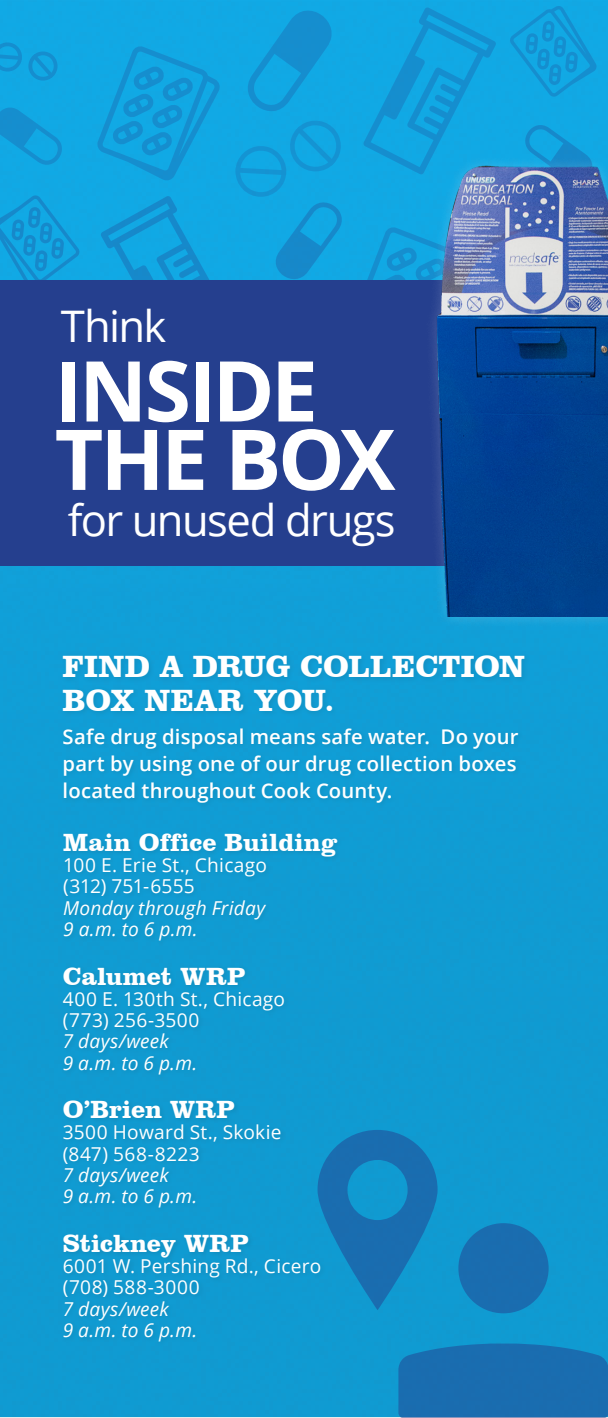
<style>
.page{position:relative;width:608px;height:1418px;background:#fff}
.page>*{position:absolute;margin:0;border:0;box-sizing:border-box;transform-origin:0 0}
.t1{font:700 83.92px/68.4px "Open Sans";letter-spacing:-.04em;color:#fff}
.t2{font:43.43px "Open Sans";letter-spacing:-.04em;color:#fff}
.t3{font:700 31.5px/33.8px "Clarendon BT";letter-spacing:-.005em;color:#fff}
.t4{font:700 25.43px "Clarendon BT";letter-spacing:.005em;color:#fff}
.t5{font:600 20.25px/27px "Open Sans";letter-spacing:.01em;color:#fff;text-align:justify}
.t6{font:19.12px "Open Sans";letter-spacing:.015em;color:#fff}
.t7{font:italic 19.12px "Open Sans";letter-spacing:.01em;color:#fff}
</style>
<div class="page">
<div style="left:0;top:1px;width:608px;height:1416px;background:#109bd2"></div>
<svg style="left:0;top:99px;width:67px;height:74px"></svg>
<svg style="left:509px;top:6px;width:88px;height:91px"></svg>
<svg style="left:0;top:40px;width:59px;height:45px"></svg>
<svg style="left:0;top:195px;width:80px;height:85px"></svg>
<svg style="left:96px;top:4px;width:400px;height:276px"></svg>
<div style="left:0;top:280px;width:608px;height:285px;background:#253f8e"></div>
<div style="left:424px;top:153px;width:184px;height:477px;background:#fff;opacity:.2"></div>
<img style="left:397px;top:108px;width:211px;height:508px">
<div style="left:458px;top:1223px;width:90px;height:90px;background:#1a6db0;border-radius:50%"></div>
<svg style="left:398px;top:1343px;width:210px;height:75px;background:#1a70b2"></svg>
<svg style="left:317px;top:1130px;width:120px;height:180px"></svg>
<p class="t2" style="left:61px;top:297px;width:107px">Think</p>
<p class="t1" style="left:55px;top:355px;width:342px">INSIDE<br>THE BOX</p>
<p class="t2" style="left:68px;top:490px;width:329px">for unused drugs</p>
<p class="t3" style="left:62px;top:648px;width:464px">FIND A DRUG COLLECTION<br>BOX NEAR YOU.</p>
<p class="t5" style="left:62px;top:722px;width:457px">Safe drug disposal means safe water. Do your part by using one of our drug collection boxes located throughout Cook County.</p>
<p class="t4" style="left:63px;top:826px;width:275px">Main Office Building</p>
<p class="t6" style="left:63px;top:852px;width:205px">100 E. Erie St., Chicago</p>
<p class="t6" style="left:63px;top:873px;width:133px">(312) 751-6555</p>
<p class="t7" style="left:63px;top:894px;width:203px">Monday through Friday</p>
<p class="t7" style="left:63px;top:915px;width:136px">9 a.m. to 6 p.m.</p>
<p class="t4" style="left:63px;top:960px;width:184px">Calumet WRP</p>
<p class="t6" style="left:63px;top:985px;width:224px">400 E. 130th St., Chicago</p>
<p class="t6" style="left:63px;top:1007px;width:138px">(773) 256-3500</p>
<p class="t7" style="left:63px;top:1028px;width:108px">7 days/week</p>
<p class="t7" style="left:63px;top:1049px;width:136px">9 a.m. to 6 p.m.</p>
<p class="t4" style="left:63px;top:1093px;width:174px">O’Brien WRP</p>
<p class="t6" style="left:63px;top:1119px;width:220px">3500 Howard St., Skokie</p>
<p class="t6" style="left:63px;top:1140px;width:139px">(847) 568-8223</p>
<p class="t7" style="left:63px;top:1162px;width:108px">7 days/week</p>
<p class="t7" style="left:63px;top:1183px;width:136px">9 a.m. to 6 p.m.</p>
<p class="t4" style="left:63px;top:1227px;width:188px">Stickney WRP</p>
<p class="t6" style="left:63px;top:1253px;width:260px">6001 W. Pershing Rd., Cicero</p>
<p class="t6" style="left:63px;top:1274px;width:138px">(708) 588-3000</p>
<p class="t7" style="left:63px;top:1295px;width:108px">7 days/week</p>
<p class="t7" style="left:63px;top:1316px;width:136px">9 a.m. to 6 p.m.</p>
</div>
